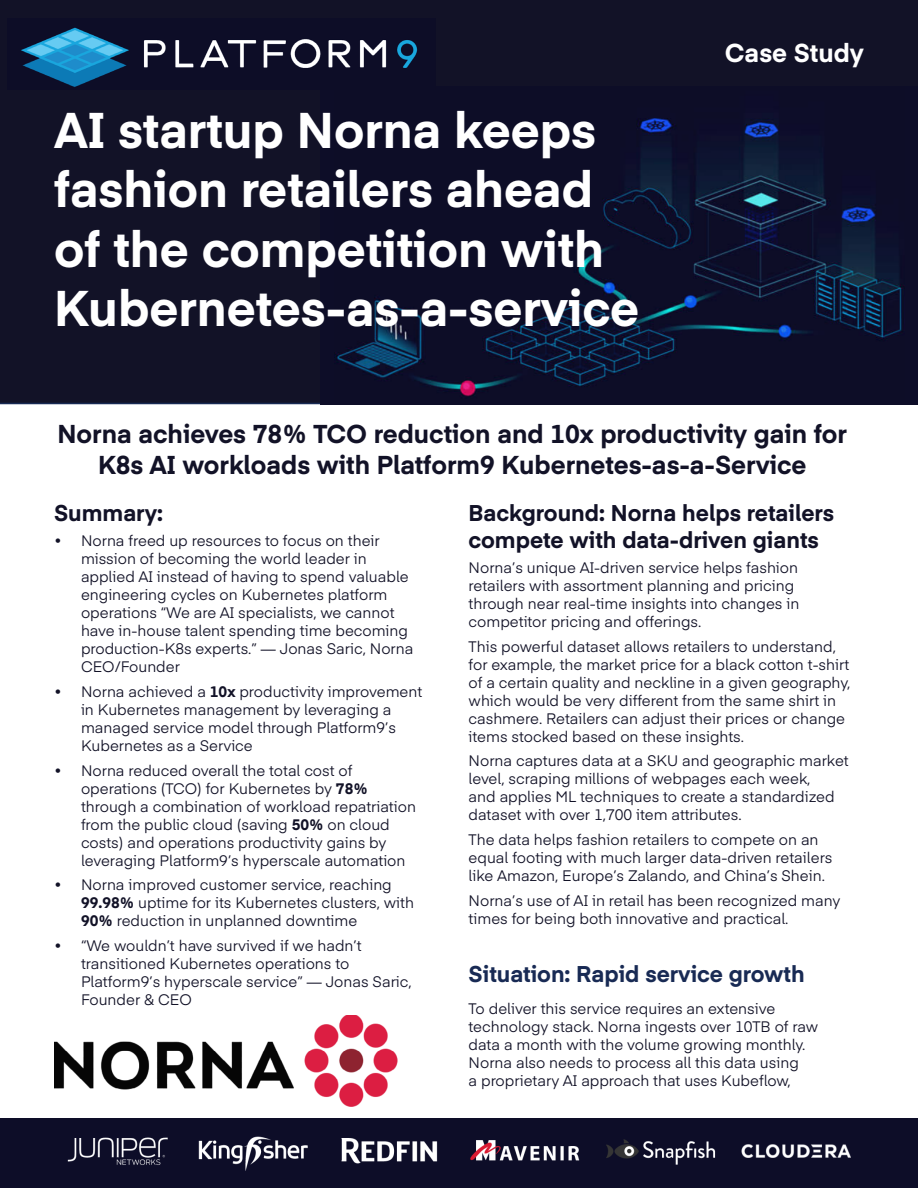
<style>
.page{position:relative;width:918px;height:1188px;background:#fff}
.page>*{position:absolute;margin:0;border:0;box-sizing:border-box;transform-origin:0 0}
.t1{font:700 49.5px/59.4px "Eina 04";color:#fff}
.t2{font:700 25.5px/30.6px "Eina 04";color:#121227;text-align:center}
.t3{font:700 25.5px "Eina 04";color:#fff}
.t4{font:700 22.5px/27px "Eina 04";color:#121227}
.t5{font:700 22.5px "Eina 04";color:#182a54}
.t6{font:15px/18px "Eina 04";color:#121227}
.s1{font-weight:700}
</style>
<div class="page">
<div style="left:0;top:0;width:918px;height:404px;background:#121227"></div>
<img style="left:320px;top:86px;width:598px;height:318px">
<img style="left:8px;top:19px;width:428px;height:70px">
<img style="left:0;top:1118px;width:918px;height:70px">
<img style="left:54px;top:1016px;width:344px;height:91px">
<h1 class="t1" style="left:54px;top:98px;width:587px">AI startup Norna keeps fashion retailers ahead of the competition with<br>Kubernetes-as-a-service</h1>
<h2 class="t3" style="left:725px;top:34px;width:141px">Case Study</h2>
<h2 class="t2" style="left:57px;top:418px;width:791px">Norna achieves 78% TCO reduction and 10x productivity gain for<br>K8s AI workloads with Platform9 Kubernetes-as-a-Service</h2>
<h3 class="t4" style="left:54px;top:498px;width:110px">Summary:</h3>
<p class="t6" style="left:81px;top:531px;width:334px;text-indent:-27px">• Norna freed up resources to focus on their mission of becoming the world leader in applied AI instead of having to spend valuable engineering cycles on Kubernetes platform operations “We are AI specialists, we cannot have in-house talent spending time becoming production-K8s experts.” — Jonas Saric, Norna CEO/Founder</p>
<p class="t6" style="left:81px;top:681px;width:343px;text-indent:-27px">• Norna achieved a <span class="s1">10x</span> productivity improvement in Kubernetes management by leveraging a managed service model through Platform9’s Kubernetes as a Service</p>
<p class="t6" style="left:81px;top:760px;width:336px;text-indent:-27px">• Norna reduced overall the total cost of operations (TCO) for Kubernetes by <span class="s1">78% </span>through a combination of workload repatriation from the public cloud (saving <span class="s1">50%</span> on cloud costs) and operations productivity gains by leveraging Platform9’s hyperscale automation</p>
<p class="t6" style="left:81px;top:875px;width:335px;text-indent:-27px">• Norna improved customer service, reaching<br><span class="s1">99.98%</span> uptime for its Kubernetes clusters, with<br><span class="s1">90%</span> reduction in unplanned downtime</p>
<p class="t6" style="left:81px;top:936px;width:332px;text-indent:-27px">• “We wouldn’t have survived if we hadn’t transitioned Kubernetes operations to Platform9’s hyperscale service” — Jonas Saric, Founder &amp; CEO</p>
<h3 class="t4" style="left:469px;top:498px;width:367px">Background: Norna helps retailers compete with data-driven giants</h3>
<p class="t6" style="left:469px;top:557px;width:332px">Norna’s unique AI-driven service helps fashion retailers with assortment planning and pricing through near real-time insights into changes in competitor pricing and offerings.</p>
<p class="t6" style="left:469px;top:636px;width:383px">This powerful dataset allows retailers to understand, for example, the market price for a black cotton t-shirt of a certain quality and neckline in a given geography, which would be very different from the same shirt in cashmere. Retailers can adjust their prices or change items stocked based on these insights.</p>
<p class="t6" style="left:469px;top:751px;width:382px">Norna captures data at a SKU and geographic market level, scraping millions of webpages each week,<br>and applies ML techniques to create a standardized dataset with over 1,700 item attributes.</p>
<p class="t6" style="left:469px;top:830px;width:365px">The data helps fashion retailers to compete on an equal footing with much larger data-driven retailers like Amazon, Europe’s Zalando, and China’s Shein.</p>
<p class="t6" style="left:469px;top:890px;width:373px">Norna’s use of AI in retail has been recognized many times for being both innovative and practical.</p>
<h3 class="t5" style="left:469px;top:958px;width:338px">Situation: Rapid service growth</h3>
<p class="t6" style="left:469px;top:998px;width:351px">To deliver this service requires an extensive technology stack. Norna ingests over 10TB of raw data a month with the volume growing monthly.<br>Norna also needs to process all this data using<br>a proprietary AI approach that uses Kubeflow,</p>
</div>
